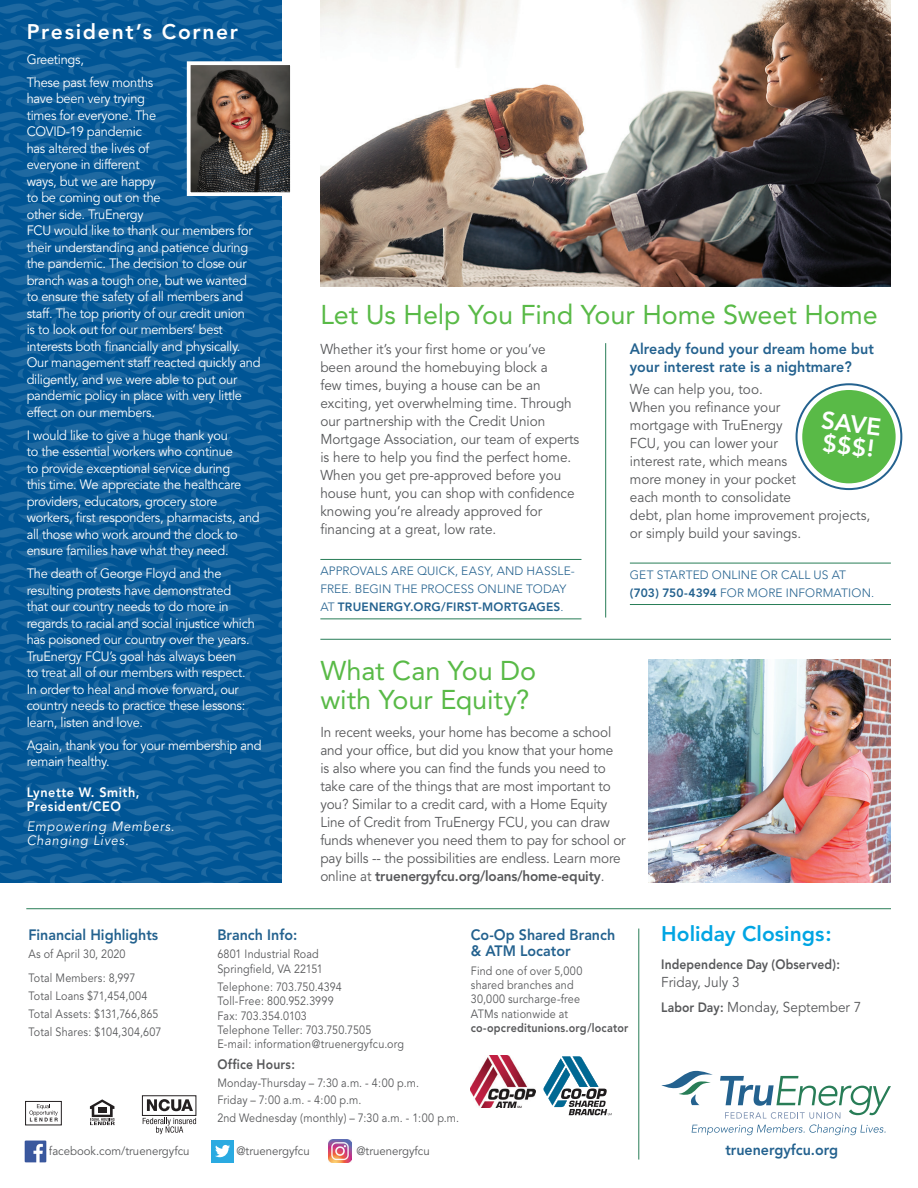
<style>
.page{position:relative;width:918px;height:1188px;background:#fff}
.page>*{position:absolute;margin:0;border:0;box-sizing:border-box;transform-origin:0 0}
.Main_First_Headline{font:27px/28.5px "Avenir";letter-spacing:-.005em;color:#59ba47}
.Headline{font:800 24.15px "Avenir";color:#fff}
.t1{font:800 21px "Avenir";letter-spacing:.08em;color:#fff}
.Headline-2{font:800 21px "Avenir";color:#00a5e3}
.Subhead{font:800 15px/16.5px "Avenir";color:#24628f;scale:.95 1}
.Body{font:14.25px/18px "Avenir";color:#57585a;scale:.95 1}
.t2{font:13.5px/16.5px "Avenir";letter-spacing:-.02em;color:#fff;scale:.95 1}
.Body-2{font:800 13.5px "Avenir";letter-spacing:.01em;color:#57585a;scale:.9 1}
.t3{font:italic 13.5px/14px "Avenir";letter-spacing:.06em;color:#fff;scale:.95 1}
.t4{font:800 13.5px/14px "Avenir";letter-spacing:.04em;color:#fff;scale:.94 1}
.Body-3{font:12px/14.2px "Avenir";letter-spacing:.015em;color:#57585a;scale:.9 1}
.Splash_intro_text{font:300 12px/18px "Avenir";letter-spacing:.01em;color:#24628f}
.Body-4{font:12px "Avenir";letter-spacing:.015em;color:#57585a;scale:.95 1}
.s1{font-weight:800}
.s2{font-weight:800;font-size:13.5px}
</style>
<div class="page">
<img style="left:24px;top:1140px;width:23px;height:23px">
<div style="left:211px;top:1140px;width:23px;height:22px;background:#2aaae1"></div>
<svg style="left:215px;top:1145px;width:15px;height:12px"></svg>
<img style="left:329px;top:1140px;width:22px;height:22px">
<svg style="left:90px;top:1099px;width:25px;height:26px"></svg>
<div style="left:25px;top:1101px;width:36px;height:24px;border:1px solid #231f20"></div>
<svg style="left:29px;top:1104px;width:29px;height:17px"></svg>
<svg style="left:147px;top:1099px;width:46px;height:12px"></svg>
<div style="left:142px;top:1095px;width:54px;height:21px;border:1px solid #231f20"></div>
<svg style="left:143px;top:1118px;width:53px;height:16px"></svg>
<img style="left:471px;top:1056px;width:65px;height:52px">
<svg style="left:544px;top:1056px;width:68px;height:59px"></svg>
<hr style="left:638px;top:929px;width:1px;height:231px;background:#287d57">
<hr style="left:26px;top:908px;width:865px;height:1px;background:#287d57">
<hr style="left:320px;top:639px;width:571px;height:1px;background:#287d57">
<svg style="left:661px;top:1070px;width:230px;height:65px"></svg>
<img style="left:0;top:0;width:282px;height:882px">
<img style="left:192px;top:66px;width:97px;height:125px">
<div style="left:187px;top:61px;width:107px;height:135px;border:4px solid #fff"></div>
<hr style="left:605px;top:343px;width:1px;height:275px;background:#287d57">
<hr style="left:320px;top:559px;width:261px;height:1px;background:#287d57">
<hr style="left:320px;top:619px;width:261px;height:1px;background:#287d57">
<hr style="left:630px;top:563px;width:261px;height:1px;background:#287d57">
<hr style="left:630px;top:604px;width:261px;height:1px;background:#287d57">
<img style="left:320px;top:0;width:571px;height:286px">
<img style="left:648px;top:660px;width:243px;height:222px">
<div style="left:796px;top:383px;width:106px;height:107px;border:12px solid #24628f;border-radius:50%"></div>
<div style="left:800px;top:388px;width:98px;height:98px;background:#59ba47;border-radius:50%"></div>
<div style="left:798px;top:385px;width:102px;height:103px;border:5px solid #fff;border-radius:50%"></div>
<p class="t1" style="left:27px;top:19px;width:213px">President’s Corner</p>
<p class="t2" style="left:27px;top:51px;width:62px">Greetings,</p>
<p class="t2" style="left:27px;top:74px;width:248px">These past few months<br>have been very trying<br>times for everyone. The<br>COVID-19 pandemic<br>has altered the lives of<br>everyone in different<br>ways, but we are happy<br>to be coming out on the<br>other side. TruEnergy<br>FCU would like to thank our members for their understanding and patience during the pandemic. The decision to close our branch was a tough one, but we wanted to ensure the safety of all members and staff. The top priority of our credit union<br>is to look out for our members’ best interests both financially and physically.<br>Our management staff reacted quickly and diligently, and we were able to put our pandemic policy in place with very little effect on our members.</p>
<p class="t2" style="left:27px;top:427px;width:247px">I would like to give a huge thank you<br>to the essential workers who continue<br>to provide exceptional service during<br>this time. We appreciate the healthcare providers, educators, grocery store workers, first responders, pharmacists, and all those who work around the clock to ensure families have what they need.</p>
<p class="t2" style="left:27px;top:566px;width:242px">The death of George Floyd and the resulting protests have demonstrated that our country needs to do more in regards to racial and social injustice which has poisoned our country over the years.<br>TruEnergy FCU’s goal has always been<br>to treat all of our members with respect.<br>In order to heal and move forward, our country needs to practice these lessons: learn, listen and love.</p>
<p class="t2" style="left:27px;top:737px;width:249px">Again, thank you for your membership and remain healthy.</p>
<p class="t4" style="left:27px;top:785px;width:122px">Lynette W. Smith,<br>President/CEO</p>
<p class="t3" style="left:27px;top:820px;width:157px">Empowering Members.<br>Changing Lives.</p>
<p class="Main_First_Headline" style="left:320px;top:300px;width:559px">Let Us Help You Find Your Home Sweet Home</p>
<p class="Body" style="left:320px;top:340px;width:274px">Whether it’s your first home or you’ve been around the homebuying block a<br>few times, buying a house can be an exciting, yet overwhelming time. Through our partnership with the Credit Union Mortgage Association, our team of experts is here to help you find the perfect home.<br>When you get pre-approved before you house hunt, you can shop with confidence knowing you’re already approved for financing at a great, low rate.</p>
<p class="Splash_intro_text" style="left:320px;top:562px;width:256px">APPROVALS ARE QUICK, EASY, AND HASSLE-<br>FREE. BEGIN THE PROCESS ONLINE TODAY<br>AT <span class="s1">TRUENERGY.ORG/FIRST-MORTGAGES</span>.</p>
<p class="Subhead" style="left:630px;top:340px;width:258px;line-height:18px">Already found your dream home but your interest rate is a nightmare?</p>
<p class="Body" style="left:630px;top:380px;width:255px">We can help you, too.<br>When you refinance your<br>mortgage with TruEnergy<br>FCU, you can lower your<br>interest rate, which means<br>more money in your pocket<br>each month to consolidate<br>debt, plan home improvement projects, or simply build your savings.</p>
<p class="Splash_intro_text" style="left:630px;top:566px;width:246px">GET STARTED ONLINE OR CALL US AT <span class="s1">(703) 750-4394</span> FOR MORE INFORMATION.</p>
<p class="Headline" style="left:823px;top:406px;width:62px;rotate:7deg">SAVE</p>
<p class="Headline" style="left:824px;top:428px;width:54px;rotate:7deg">$$$!</p>
<p class="Main_First_Headline" style="left:320px;top:657px;width:217px">What Can You Do with Your Equity?</p>
<p class="Body" style="left:320px;top:723px;width:323px">In recent weeks, your home has become a school and your office, but did you know that your home<br>is also where you can find the funds you need to take care of the things that are most important to you? Similar to a credit card, with a Home Equity Line of Credit from TruEnergy FCU, you can draw funds whenever you need them to pay for school or pay bills -- the possibilities are endless. Learn more online at <span class="s1">truenergyfcu.org/loans/home-equity</span>.</p>
<p class="Subhead" style="left:28px;top:926px;width:138px">Financial Highlights</p>
<p class="Body-3" style="left:28px;top:947px;width:109px">As of April 30, 2020</p>
<p class="Body-3" style="left:28px;top:971px;width:121px">Total Members: 8,997</p>
<p class="Body-3" style="left:28px;top:989px;width:134px">Total Loans $71,454,004</p>
<p class="Body-3" style="left:28px;top:1007px;width:146px">Total Assets: $131,766,865</p>
<p class="Body-3" style="left:28px;top:1025px;width:149px">Total Shares: $104,304,607</p>
<p class="Subhead" style="left:217px;top:926px;width:86px">Branch Info:</p>
<p class="Body-3" style="left:217px;top:947px;width:119px">6801 Industrial Road<br>Springfield, VA 22151</p>
<p class="Body-3" style="left:217px;top:980px;width:209px">Telephone: 703.750.4394<br>Toll-Free: 800.952.3999<br>Fax: 703.354.0103<br>Telephone Teller: 703.750.7505<br>E-mail: information@truenergyfcu.org</p>
<p class="Body-2" style="left:217px;top:1057px;width:88px">Office Hours:</p>
<p class="Body-3" style="left:217px;top:1076px;width:226px">Monday-Thursday – 7:30 a.m. - 4:00 p.m.</p>
<p class="Body-3" style="left:217px;top:1093px;width:161px">Friday – 7:00 a.m. - 4:00 p.m.</p>
<p class="Body-3" style="left:217px;top:1111px;width:270px">2nd Wednesday (monthly) – 7:30 a.m. - 1:00 p.m.</p>
<p class="Body-4" style="left:49px;top:1144px;width:150px">facebook.com/truenergyfcu</p>
<p class="Body-4" style="left:236px;top:1144px;width:79px">@truenergyfcu</p>
<p class="Body-4" style="left:356px;top:1144px;width:79px">@truenergyfcu</p>
<p class="Subhead" style="left:471px;top:926px;width:153px">Co-Op Shared Branch &amp; ATM Locator</p>
<p class="Body-3" style="left:471px;top:964px;width:176px">Find one of over 5,000<br>shared branches and<br>30,000 surcharge-free<br>ATMs nationwide at <span class="s1">co-opcreditunions.org/locator</span></p>
<p class="Headline-2" style="left:661px;top:922px;width:172px">Holiday Closings:</p>
<p class="Body-2" style="left:661px;top:957px;width:200px">Independence Day (Observed):</p>
<p class="Body" style="left:661px;top:974px;width:84px">Friday, July 3</p>
<p class="Body" style="left:661px;top:998px;width:212px"><span class="s2">Labor Day:</span> Monday, September 7</p>
<p class="Subhead" style="left:725px;top:1142px;width:120px">truenergyfcu.org</p>
</div>
